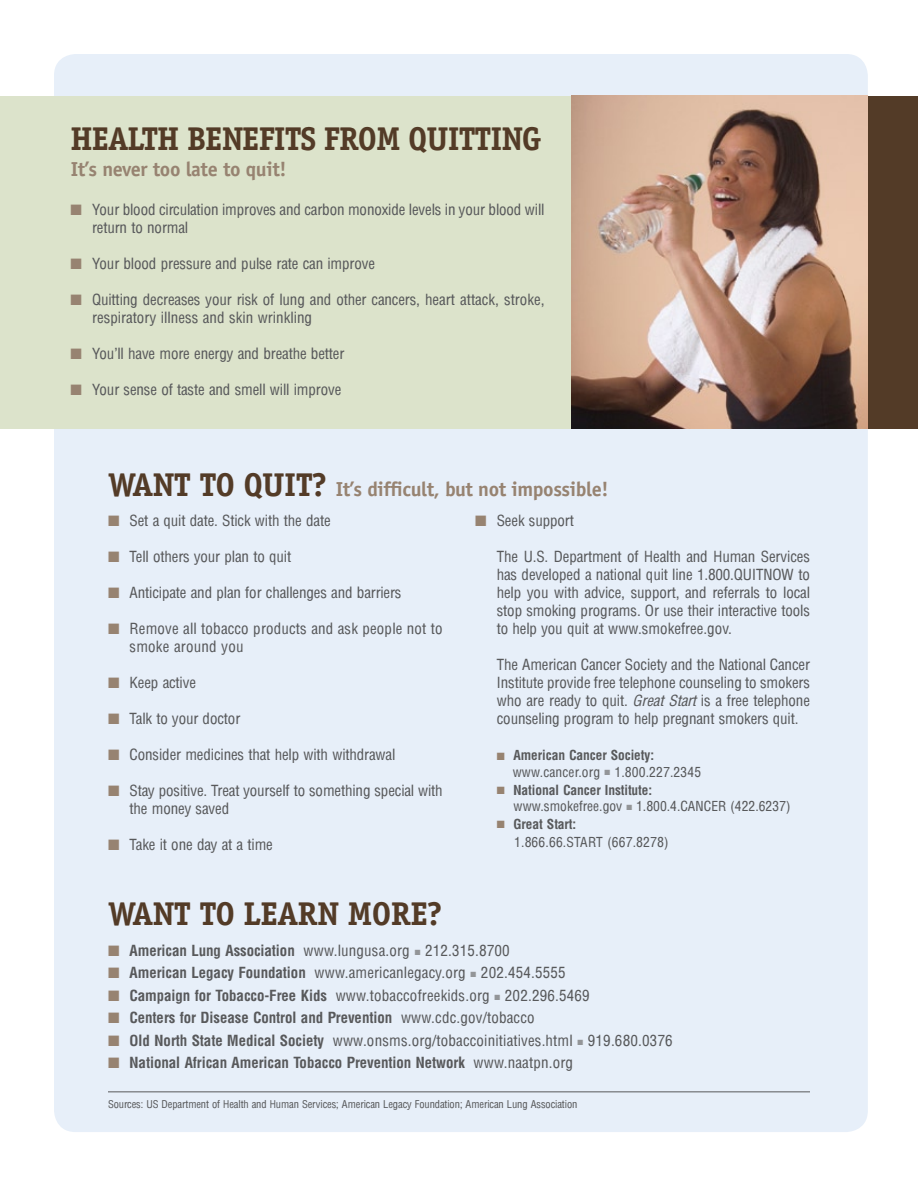
<style>
.page{position:relative;width:918px;height:1188px;background:#fff}
.page>*{position:absolute;margin:0;border:0;box-sizing:border-box;transform-origin:0 0}
.t1{font:700 33px "Officina Serif";letter-spacing:-.03em;color:#533b27}
.t2{font:700 20.25px "Officina Sans";letter-spacing:-.02em;color:#978371}
.t3{font:15px/18px "Arena Condensed";letter-spacing:-.01em;color:#58595b}
.t4{font:15px/18px "Arena Condensed";letter-spacing:.01em;color:#58595b}
.t5{font:700 15px "Arena Condensed";letter-spacing:-.01em;color:#58595b}
.t6{font:13.5px/16.2px "Arena Condensed";color:#58595b}
.t7{font:10.5px "Arena Condensed";letter-spacing:-.01em;color:#58595b}
.s1{color:#978371}
.s2{font-family:"Officina Serif";font-size:33px;color:#533b27}
.s3{font-style:italic}
.s4{font-weight:700}
.s5{color:#939598}
.s6{font-weight:400}
</style>
<div class="page">
<div style="left:54px;top:54px;width:814px;height:1078px;background:#e7eff9;border-radius:22px"></div>
<div style="left:0;top:96px;width:918px;height:332px;background:#dce3cb"></div>
<img style="left:572px;top:96px;width:296px;height:332px">
<hr style="left:108px;top:1092px;width:702px;height:1px;background:#58595b">
<div style="left:868px;top:96px;width:50px;height:332px;background:#533b27"></div>
<h1 class="t1" style="left:70px;top:118px;width:473px">HEALTH BENEFITS FROM QUITTING</h1>
<h2 class="t2" style="left:71px;top:156px;width:217px">It’s never too late to quit!</h2>
<p class="t3" style="left:92px;top:201px;width:454px;text-indent:-22px"><span class="s1">■</span> Your blood circulation improves and carbon monoxide levels in your blood will return to normal</p>
<p class="t3" style="left:70px;top:255px;width:306px"><span class="s1">■</span> Your blood pressure and pulse rate can improve</p>
<p class="t3" style="left:92px;top:291px;width:454px;text-indent:-22px"><span class="s1">■</span> Quitting decreases your risk of lung and other cancers, heart attack, stroke, respiratory illness and skin wrinkling</p>
<p class="t3" style="left:70px;top:345px;width:275px"><span class="s1">■</span> You’ll have more energy and breathe better</p>
<p class="t3" style="left:70px;top:381px;width:272px"><span class="s1">■</span> Your sense of taste and smell will improve</p>
<h2 class="t2" style="left:108px;top:476px;width:502px"><span class="s2">WANT TO QUIT?</span> It’s difficult, but not impossible!</h2>
<p class="t3" style="left:108px;top:512px;width:224px"><span class="s1">■</span> Set a quit date. Stick with the date</p>
<p class="t3" style="left:108px;top:548px;width:185px"><span class="s1">■</span> Tell others your plan to quit</p>
<p class="t3" style="left:108px;top:584px;width:295px"><span class="s1">■</span> Anticipate and plan for challenges and barriers</p>
<p class="t4" style="left:130px;top:620px;width:315px;text-indent:-22px"><span class="s1">■</span> Remove all tobacco products and ask people not to smoke around you</p>
<p class="t3" style="left:108px;top:674px;width:90px"><span class="s1">■</span> Keep active</p>
<p class="t3" style="left:108px;top:710px;width:134px"><span class="s1">■</span> Talk to your doctor</p>
<p class="t3" style="left:108px;top:746px;width:289px"><span class="s1">■</span> Consider medicines that help with withdrawal</p>
<p class="t3" style="left:130px;top:782px;width:315px;text-indent:-22px"><span class="s1">■</span> Stay positive. Treat yourself to something special with the money saved</p>
<p class="t3" style="left:108px;top:836px;width:166px"><span class="s1">■</span> Take it one day at a time</p>
<p class="t3" style="left:475px;top:512px;width:100px"><span class="s1">■</span> Seek support</p>
<p class="t3" style="left:497px;top:548px;width:315px;text-align:justify">The U.S. Department of Health and Human Services has developed a national quit line 1.800.QUITNOW to help you with advice, support, and referrals to local stop smoking programs. Or use their interactive tools to help you quit at www.smokefree.gov.</p>
<p class="t3" style="left:497px;top:656px;width:315px;text-align:justify">The American Cancer Society and the National Cancer Institute provide free telephone counseling to smokers who are ready to quit. <span class="s3">Great Start</span> is a free telephone counseling program to help pregnant smokers quit.</p>
<p class="t6" style="left:513px;top:748px;width:190px;text-indent:-16px"><span class="s1">■</span> <span class="s4">American Cancer Society: </span>www.cancer.org <span class="s5">■</span> 1.800.227.2345</p>
<p class="t6" style="left:514px;top:782px;width:278px;text-indent:-17px"><span class="s1">■</span> <span class="s4">National Cancer Institute:<br></span>www.smokefree.gov <span class="s5">■</span> 1.800.4.CANCER (422.6237)</p>
<p class="t6" style="left:514px;top:815px;width:156px;line-height:18px;text-indent:-17px"><span class="s1">■</span> <span class="s4">Great Start:<br></span>1.866.66.START (667.8278)</p>
<h1 class="t1" style="left:108px;top:893px;width:336px">WANT TO LEARN MO RE?</h1>
<p class="t4" style="left:108px;top:941px;width:403px"><span class="s1">■</span> <span class="s4">American Lung Association</span> www.lungusa.org <span class="s5">■</span> 212.315.8700</p>
<p class="t4" style="left:108px;top:964px;width:459px"><span class="s1">■</span> <span class="s4">American Legacy Foundation</span> www.americanlegacy.org <span class="s5">■</span> 202.454.5555</p>
<p class="t4" style="left:108px;top:986px;width:483px"><span class="s1">■</span> <span class="s4">Campaign for Tobacco-Free Kids</span> www.tobaccofreekids.org <span class="s5">■</span> 202.296.5469</p>
<p class="t5" style="left:108px;top:1009px;width:428px"><span class="s1">■</span> Centers for Disease Control and Prevention <span class="s6">www.cdc.gov/tobacco</span></p>
<p class="t4" style="left:108px;top:1031px;width:566px"><span class="s1">■</span> <span class="s4">Old North State Medical Society</span> www.onsms.org/tobaccoinitiatives.html <span class="s5">■</span> 919.680.0376</p>
<p class="t5" style="left:108px;top:1054px;width:467px"><span class="s1">■</span> National African American Tobacco Prevention Network <span class="s6">www.naatpn.org</span></p>
<p class="t7" style="left:108px;top:1098px;width:471px">Sources: US Department of Health and Human Services; American Legacy Foundation; American Lung Association</p>
</div>
